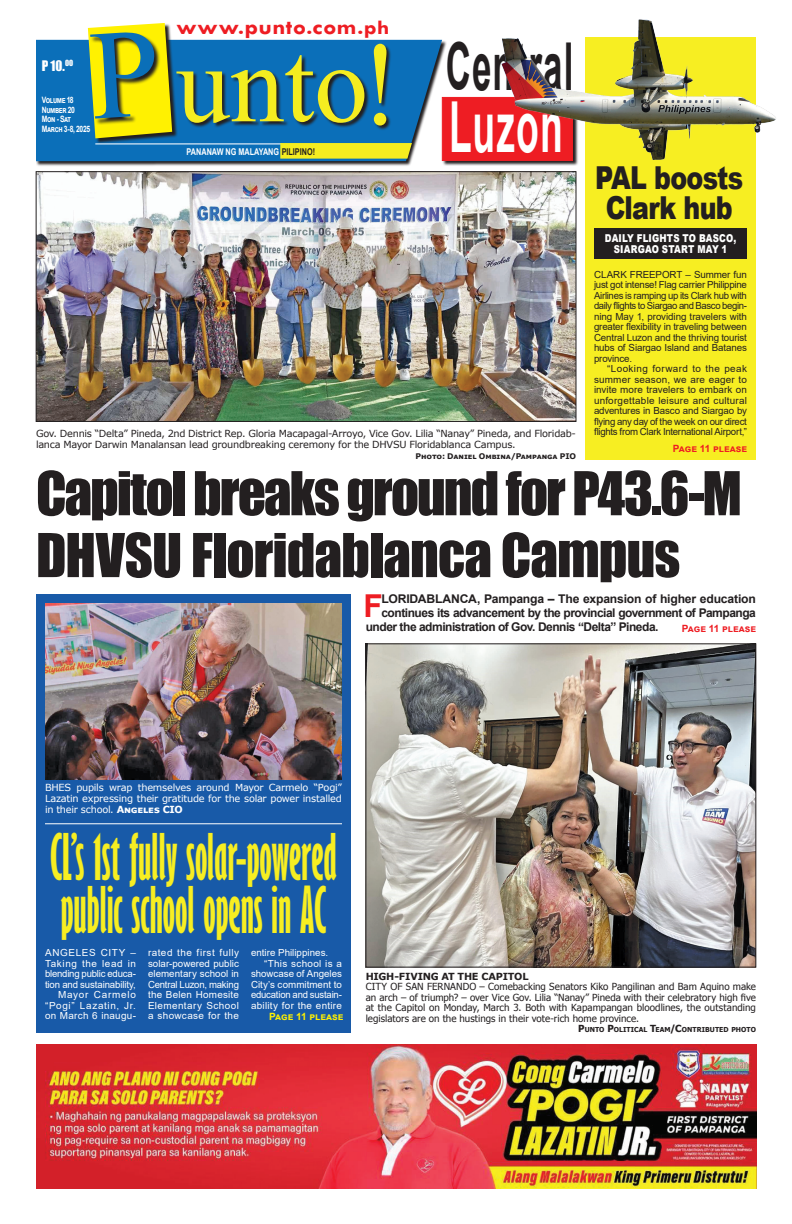
<style>
.page{position:relative;width:792px;height:1224px;background:#fff}
.page>*{position:absolute;margin:0;border:0;box-sizing:border-box;transform-origin:0 0}
.t1{font:111.3px "Times New Roman";color:#f5ed20}
.t2{font:700 70.4px "Arial";letter-spacing:.03em;color:#fff;scale:.53 1}
.t3{font:700 66.1px "Arial";letter-spacing:.035em;color:#231f20;scale:.53 1}
.t4{font:700 extra-condensed 59.2px/53.3px "Gill Sans";color:#f7ee22;scale:.8 1}
.t5{font:55.8px/61.9px "Impact";letter-spacing:-.025em;color:#231f20}
.t6{font:900 31.6px/30px "Arial";letter-spacing:-.025em;color:#231f20;text-align:center;scale:.8 1}
.t7{font:700 31.6px "Arial";color:#ee1d23}
.t8{font:700 21.7px "Tw Cen";letter-spacing:.01em;color:#ee1d23;scale:1.18 1}
.t9{font:13.4px "Impact";color:#fff}
.t10{font:700 12px "Arial";letter-spacing:-.035em;color:#231f20}
.t11{font:700 12px "Arial";letter-spacing:-.015em;color:#231f20}
.t12{font:900 10.9px/11px "Arial";letter-spacing:.02em;color:#fff;text-align:center;scale:.8 1}
.t13{font:700 10px "Arial";color:#ee1d23}
.t14{font:700 10px "Arial";color:#fff101}
.t15{font:9.8px/10.5px "Arial";letter-spacing:-.02em;color:#231f20;text-align:justify}
.t16{font:9.8px/10.5px "Tahoma";color:#231f20;text-align:justify}
.t17{font:9.8px/10.5px "Arial";letter-spacing:.025em;color:#fff;text-align:right}
.t18{font:9.8px/11px "Verdana";letter-spacing:-.025em;color:#231f20}
.t19{font:9.8px/11px "Verdana";letter-spacing:-.025em;color:#fff;text-align:justify}
.t20{font:9.8px "Arial";letter-spacing:.005em;color:#fff}
.t21{font:700 9.8px "Verdana";letter-spacing:-.025em;color:#231f20}
.t22{font:9.8px "Arial";letter-spacing:-.025em;color:#fff}
.t23{font:9.8px "Arial";color:#fff}
.t24{font:700 9.4px "Arial";color:#fff;scale:.78 1}
.t25{font:700 8.8px/9.4px "Arial";letter-spacing:-.05em;color:#fff;scale:.78 1}
.t26{font:700 7.8px "Verdana";letter-spacing:-.015em;color:#231f20}
.t27{font:700 6.8px "Tahoma";letter-spacing:.005em;color:#231f20}
.s1{font-size:20.4px}
.s2{font-size:118.4px}
.s3{color:#231f20}
.s4{font-weight:700}
.s5{font-size:9.8px}
</style>
<div class="page">
<img style="left:368px;top:646px;width:386px;height:319px">
<div style="left:366px;top:644px;width:390px;height:323px;border:1px solid #231f20"></div>
<svg style="left:36px;top:40px;width:411px;height:126px"></svg>
<svg style="left:36px;top:40px;width:406px;height:121px;fill:#0b6fb9"></svg>
<svg style="left:88px;top:39px;width:90px;height:105px"></svg>
<svg style="left:442px;top:161px;width:53px;height:5px"></svg>
<div style="left:442px;top:97px;width:131px;height:64px;background:#ee1d23;border:1px solid #ee1d23"></div>
<svg style="left:177px;top:55px;width:193px;height:73px;fill:#0b6fb9"></svg>
<svg style="left:374px;top:44px;width:18px;height:87px"></svg>
<hr style="left:95px;top:143px;width:187px;height:1px;background:#fff">
<svg style="left:280px;top:143px;width:132px;height:16px"></svg>
<img style="left:36px;top:1045px;width:720px;height:144px">
<img style="left:38px;top:174px;width:536px;height:246px">
<div style="left:36px;top:172px;width:540px;height:250px;border:1px solid #231f20"></div>
<div style="left:585px;top:37px;width:171px;height:423px;background:#f7ee22"></div>
<div style="left:36px;top:595px;width:315px;height:438px;background:#185aa8"></div>
<img style="left:45px;top:604px;width:297px;height:175px">
<hr style="left:45px;top:823px;width:297px;height:1px;background:#fff">
<div style="left:594px;top:228px;width:153px;height:31px;background:#231f20"></div>
<img style="left:495px;top:19px;width:281px;height:154px">
<svg style="left:88px;top:23px;width:84px;height:115px"></svg>
<h3 class="t9" style="left:42px;top:55px;width:33px">P 10.<sup>00</sup></h3>
<p class="t25" style="left:42px;top:96px;width:64px">Volume 18<br>Number 20<br>Mon - Sat<br>March 3-8, 2025</p>
<h3 class="t8" style="left:176px;top:14px;width:182px">www.punto.com.<span class="s1">ph</span></h3>
<h1 class="t1" style="left:176px;top:6px;width:224px">unto<span class="s2">!</span></h1>
<p class="t24" style="left:187px;top:145px;width:166px">PANANAW NG MALAYANG <span class="s3">PILIPINO!</span></p>
<h3 class="t3" style="left:446px;top:20px;width:243px">Central</h3>
<h2 class="t2" style="left:449px;top:77px;width:216px">Luzon</h2>
<p class="t18" style="left:36px;top:428px;width:541px">Gov. Dennis “Delta” Pineda, 2nd District Rep. Gloria Macapagal-Arroyo, Vice Gov. Lilia “Nanay” Pineda, and Floridab&shy;lanca Mayor Darwin Manalansan lead groundbreaking ceremony for the DHVSU Floridablanca Campus.</p>
<p class="t26" style="left:415px;top:451px;width:162px">Photo: Daniel Ombina/Pampanga PIO</p>
<h3 class="t6" style="left:595px;top:162px;width:187px">PAL boosts<br>Clark hub</h3>
<p class="t12" style="left:605px;top:232px;width:166px">DAILY FLIGHTS TO BASCO,<br>SIARGAO START MAY 1</p>
<p class="t15" style="left:594px;top:269px;width:155px">CLARK FREEPORT – Summer fun just got intense! Flag carrier Philippine Airlines is ramping up its Clark hub with daily flights to Siargao and Basco begin&shy;ning May 1, providing travelers with greater flexibility in traveling between Central Luzon and the thriving tourist hubs of Siargao Island and Batanes province.</p>
<p class="t15" style="left:594px;top:364px;width:155px;text-indent:13px">“Looking forward to the peak summer season, we are eager to invite more travelers to embark on unforgettable leisure and cultural adventures in Basco and Siargao by flying any day of the week on our direct flights from Clark International Airport,”</p>
<p class="t13" style="left:673px;top:441px;width:76px">Page 11 please</p>
<h3 class="t5" style="left:36px;top:461px;width:707px">Capitol breaks ground for P43.6-M<br>DHVSU Floridablanca Campus</h3>
<h3 class="t7" style="left:363px;top:584px;width:21px">F</h3>
<p class="t11" style="left:381px;top:591px;width:376px">LORIDABLANCA, Pampanga – The expansion of higher education</p>
<p class="t10" style="left:381px;top:605px;width:376px">continues its advancement by the provincial government of Pampanga</p>
<p class="t10" style="left:366px;top:619px;width:294px">under the administration of Gov. Dennis “Delta” Pineda.</p>
<p class="t13" style="left:682px;top:621px;width:76px">Page 11 please</p>
<p class="t19" style="left:45px;top:782px;width:299px">BHES pupils wrap themselves around Mayor Carmelo “Pogi” Lazatin expressing their gratitude for the solar power installed in their school. <span class="s4">Angeles CIO</span></p>
<h3 class="t4" style="left:50px;top:829px;width:360px">CL’s 1st fully solar-powered public school opens in AC</h3>
<p class="t17" style="left:45px;top:947px;width:93px">ANGELES CITY –<br>Taking the lead in blending public educa&shy;tion and sustainability,<br>Mayor Carmelo “Pogi” Lazatin, Jr. on March 6 inaugu-</p>
<p class="t17" style="left:148px;top:947px;width:93px;text-align:justify">rated the first fully solar-powered public elementary school in Central Luzon, making the Belen Homesite Elementary School a showcase for the</p>
<p class="t20" style="left:251px;top:946px;width:79px">entire Philippines.</p>
<p class="t17" style="left:264px;top:958px;width:79px">“This school is a</p>
<p class="t23" style="left:251px;top:967px;width:93px">showcase of Angeles</p>
<p class="t20" style="left:251px;top:977px;width:92px">City’s commitment to</p>
<p class="t22" style="left:251px;top:988px;width:92px">education and sustain-</p>
<p class="t17" style="left:251px;top:1000px;width:93px">ability for the entire</p>
<p class="t14" style="left:269px;top:1010px;width:76px">Page 11 please</p>
<p class="t21" style="left:366px;top:969px;width:164px">HIGH-FIVING AT THE CAPITOL</p>
<p class="t16" style="left:366px;top:981px;width:392px">CITY OF SAN FERNANDO – Comebacking Senators Kiko Pangilinan and Bam Aquino make an arch – of triumph? – over Vice Gov. Lilia “Nanay” Pineda with their celebratory high five at the Capitol on Monday, March 3. Both with Kapampangan bloodlines, the outstanding legislators are on the hustings in their vote-rich home province.</p>
<p class="t27" style="left:578px;top:1025px;width:179px"><span class="s5">P</span>UNTO <span class="s5">P</span>OLITICAL <span class="s5">T</span>EAM<span class="s5">/C</span>ONTRIBUTED PHOTO</p>
</div>
